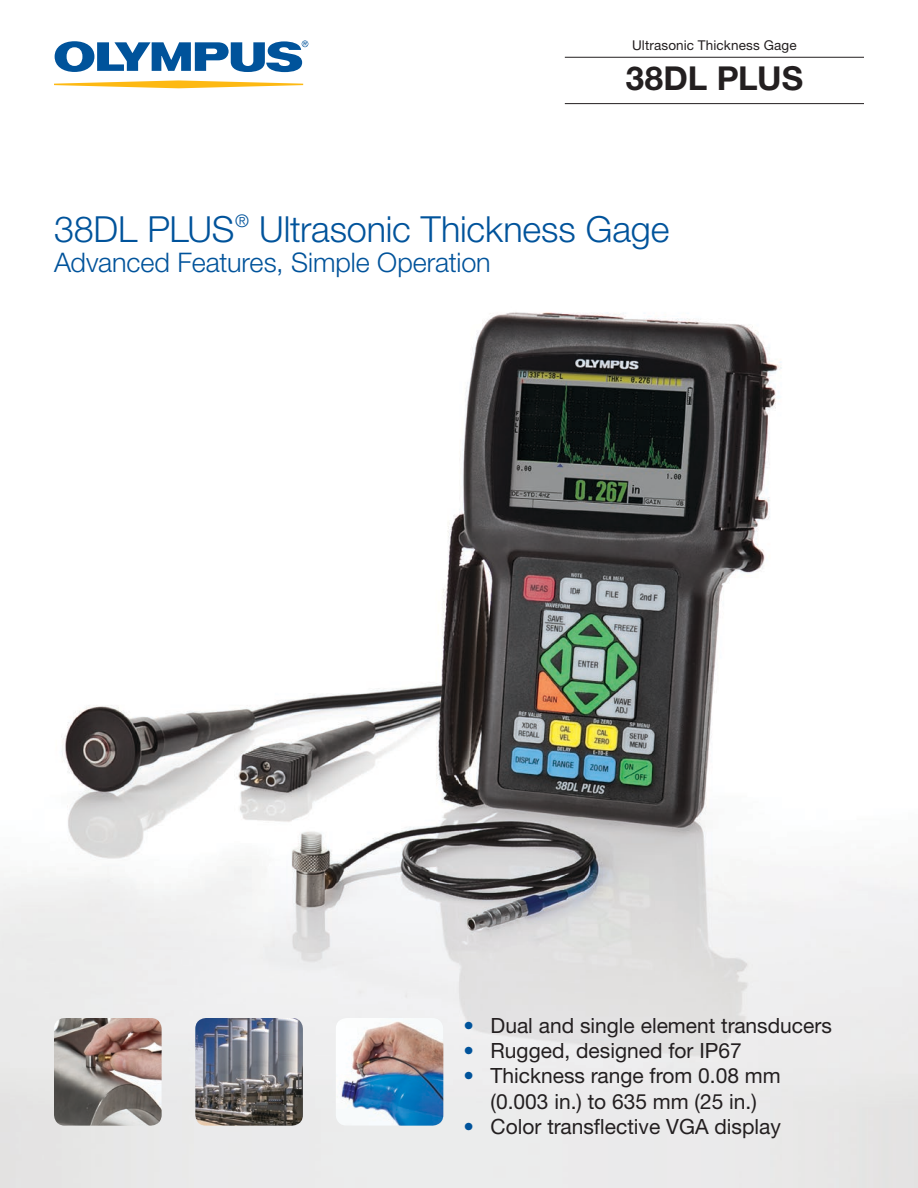
<style>
.page{position:relative;width:918px;height:1188px;background:#fff}
.page>*{position:absolute;margin:0;border:0;box-sizing:border-box;transform-origin:0 0}
.Title_1{font:300 36px "Helvetica Neue LTW1 G";letter-spacing:-.005em;color:#00539b}
.Title_0{font:700 33px "Helvetica Neue LTW1 G";color:#231f20}
.Title_1-2{font:300 27px "Helvetica Neue LTW1 G";letter-spacing:-.005em;color:#00539b}
.t1{font:21px/25.2px "Helvetica Neue LTW1 G";color:#231f20;text-align:center}
.Title_00{font:13.5px "Helvetica Neue LTW1 G";letter-spacing:.01em;color:#231f20}
.s1{color:#00539b}
</style>
<div class="page">
<img style="left:0;top:312px;width:918px;height:876px">
<img style="left:336px;top:1018px;width:107px;height:108px">
<img style="left:195px;top:1018px;width:108px;height:108px">
<img style="left:54px;top:1018px;width:108px;height:108px">
<hr style="left:565px;top:57px;width:299px;height:1px;background:#231f20">
<hr style="left:565px;top:103px;width:299px;height:1px;background:#231f20">
<svg style="left:54px;top:80px;width:249px;height:8px"></svg>
<svg style="left:55px;top:40px;width:253px;height:32px"></svg>
<p class="Title_00" style="left:632px;top:37px;width:166px">Ultrasonic Thickness Gage</p>
<p class="Title_0" style="left:626px;top:58px;width:179px">38DL PLUS</p>
<p class="Title_1" style="left:54px;top:207px;width:617px">38DL PLUS<sup>®</sup> Ultrasonic Thickness Gage</p>
<p class="Title_1-2" style="left:54px;top:246px;width:438px">Advanced Features, Simple Operation</p>
<p class="t1" style="left:464px;top:1013px;width:370px"><span class="s1">•</span> Dual and single element transducers</p>
<p class="t1" style="left:464px;top:1038px;width:280px"><span class="s1">•</span> Rugged, designed for IP67</p>
<p class="t1" style="left:464px;top:1063px;width:319px"><span class="s1">•</span> Thickness range from 0.08 mm (0.003 in.) to 635 mm (25 in.)</p>
<p class="t1" style="left:464px;top:1114px;width:319px"><span class="s1">•</span> Color transflective VGA display</p>
</div>
